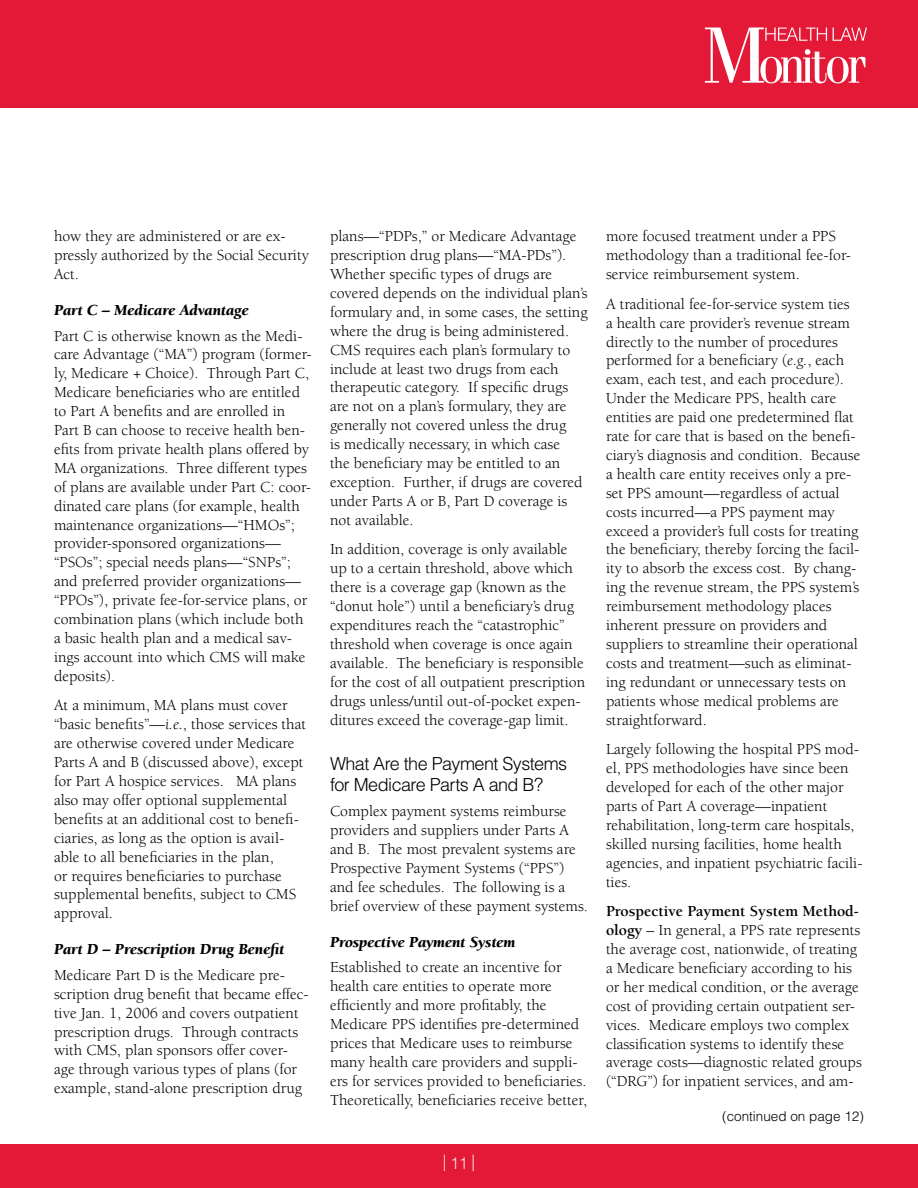
<style>
.page{position:relative;width:918px;height:1188px;background:#fff}
.page>*{position:absolute;margin:0;border:0;box-sizing:border-box;transform-origin:0 0}
.t1{font:300 18px/21px "Helvetica LT Std";letter-spacing:-.03em;color:#000}
.t2{font:300 16.5px "Helvetica LT Std";color:#fbdce1}
.t3{font:15.75px/18.9px "Berkeley";color:#000}
.t4{font:italic 900 15.75px "Berkeley";color:#000}
.t5{font:300 13.5px "Helvetica LT Std";color:#000}
.s1{font-style:italic}
.s2{font-weight:700}
</style>
<div class="page">
<div style="left:0;top:0;width:918px;height:108px;background:#e31937"></div>
<div style="left:0;top:1145px;width:918px;height:43px;background:#e31937"></div>
<svg style="left:705px;top:28px;width:162px;height:55px"></svg>
<p class="t3" style="left:54px;top:227px;width:256px">how they are administered or are ex&shy;pressly authorized by the Social Security<br>Act.</p>
<p class="t4" style="left:54px;top:302px;width:196px">Part C – Medicare Advantage</p>
<p class="t3" style="left:54px;top:326px;width:259px">Part C is otherwise known as the Medi&shy;care Advantage (“MA”) program (former&shy;ly, Medicare + Choice). Through Part C, Medicare beneficiaries who are entitled to Part A benefits and are enrolled in Part B can choose to receive health ben&shy;efits from private health plans offered by MA organizations. Three different types of plans are available under Part C: coor&shy;dinated care plans (for example, health maintenance organizations—“HMOs”; provider-sponsored organizations— “PSOs”; special needs plans—“SNPs”; and preferred provider organizations— “PPOs”), private fee-for-service plans, or combination plans (which include both a basic health plan and a medical sav&shy;ings account into which CMS will make deposits).</p>
<p class="t3" style="left:54px;top:696px;width:254px">At a minimum, MA plans must cover “basic benefits”—<span class="s1">i.e.</span>, those services that are otherwise covered under Medicare Parts A and B (discussed above), except for Part A hospice services. MA plans also may offer optional supplemental benefits at an additional cost to benefi&shy;ciaries, as long as the option is avail&shy;able to all beneficiaries in the plan,<br>or requires beneficiaries to purchase supplemental benefits, subject to CMS approval.</p>
<p class="t4" style="left:54px;top:941px;width:232px">Part D – Prescription Drug Benefit</p>
<p class="t3" style="left:54px;top:966px;width:256px">Medicare Part D is the Medicare pre&shy;scription drug benefit that became effec&shy;tive Jan. 1, 2006 and covers outpatient prescription drugs. Through contracts with CMS, plan sponsors offer cover&shy;age through various types of plans (for example, stand-alone prescription drug</p>
<p class="t3" style="left:330px;top:227px;width:259px">plans—“PDPs,” or Medicare Advantage prescription drug plans—“MA-PDs”).<br>Whether specific types of drugs are covered depends on the individual plan’s formulary and, in some cases, the setting where the drug is being administered.<br>CMS requires each plan’s formulary to include at least two drugs from each therapeutic category. If specific drugs are not on a plan’s formulary, they are generally not covered unless the drug<br>is medically necessary, in which case<br>the beneficiary may be entitled to an exception. Further, if drugs are covered under Parts A or B, Part D coverage is not available.</p>
<p class="t3" style="left:330px;top:540px;width:257px">In addition, coverage is only available up to a certain threshold, above which there is a coverage gap (known as the “donut hole”) until a beneficiary’s drug expenditures reach the “catastrophic” threshold when coverage is once again available. The beneficiary is responsible for the cost of all outpatient prescription drugs unless/until out-of-pocket expen&shy;ditures exceed the coverage-gap limit.</p>
<p class="t1" style="left:330px;top:753px;width:239px">What Are the Payment Systems for Medicare Parts A and B?</p>
<p class="t3" style="left:330px;top:802px;width:260px">Complex payment systems reimburse providers and suppliers under Parts A and B. The most prevalent systems are Prospective Payment Systems (“PPS”) and fee schedules. The following is a brief overview of these payment systems.</p>
<p class="t4" style="left:330px;top:934px;width:187px">Prospective Payment System</p>
<p class="t3" style="left:330px;top:958px;width:259px">Established to create an incentive for health care entities to operate more efficiently and more profitably, the Medicare PPS identifies pre-determined prices that Medicare uses to reimburse many health care providers and suppli&shy;ers for services provided to beneficiaries.<br>Theoretically, beneficiaries receive better,</p>
<p class="t2" style="left:443px;top:1152px;width:34px">| 11 |</p>
<p class="t3" style="left:606px;top:227px;width:247px">more focused treatment under a PPS methodology than a traditional fee-for&shy;service reimbursement system.</p>
<p class="t3" style="left:606px;top:295px;width:256px">A traditional fee-for-service system ties<br>a health care provider’s revenue stream directly to the number of procedures performed for a beneficiary (<span class="s1">e.g.</span>, each exam, each test, and each procedure).<br>Under the Medicare PPS, health care entities are paid one predetermined flat rate for care that is based on the benefi&shy;ciary’s diagnosis and condition. Because a health care entity receives only a pre&shy;set PPS amount—regardless of actual costs incurred—a PPS payment may exceed a provider’s full costs for treating the beneficiary, thereby forcing the facil&shy;ity to absorb the excess cost. By chang&shy;ing the revenue stream, the PPS system’s reimbursement methodology places inherent pressure on providers and suppliers to streamline their operational costs and treatment—such as eliminat&shy;ing redundant or unnecessary tests on patients whose medical problems are straightforward.</p>
<p class="t3" style="left:606px;top:740px;width:258px">Largely following the hospital PPS mod&shy;el, PPS methodologies have since been developed for each of the other major parts of Part A coverage—inpatient rehabilitation, long-term care hospitals, skilled nursing facilities, home health agencies, and inpatient psychiatric facili&shy;ties.</p>
<p class="t3" style="left:606px;top:902px;width:257px"><span class="s2">Prospective Payment System Method&shy;ology</span> – In general, a PPS rate represents the average cost, nationwide, of treating a Medicare beneficiary according to his or her medical condition, or the average cost of providing certain outpatient ser&shy;vices. Medicare employs two complex classification systems to identify these average costs—diagnostic related groups (“DRG”) for inpatient services, and am-</p>
<p class="t5" style="left:722px;top:1108px;width:143px">(continued on page 12)</p>
</div>
